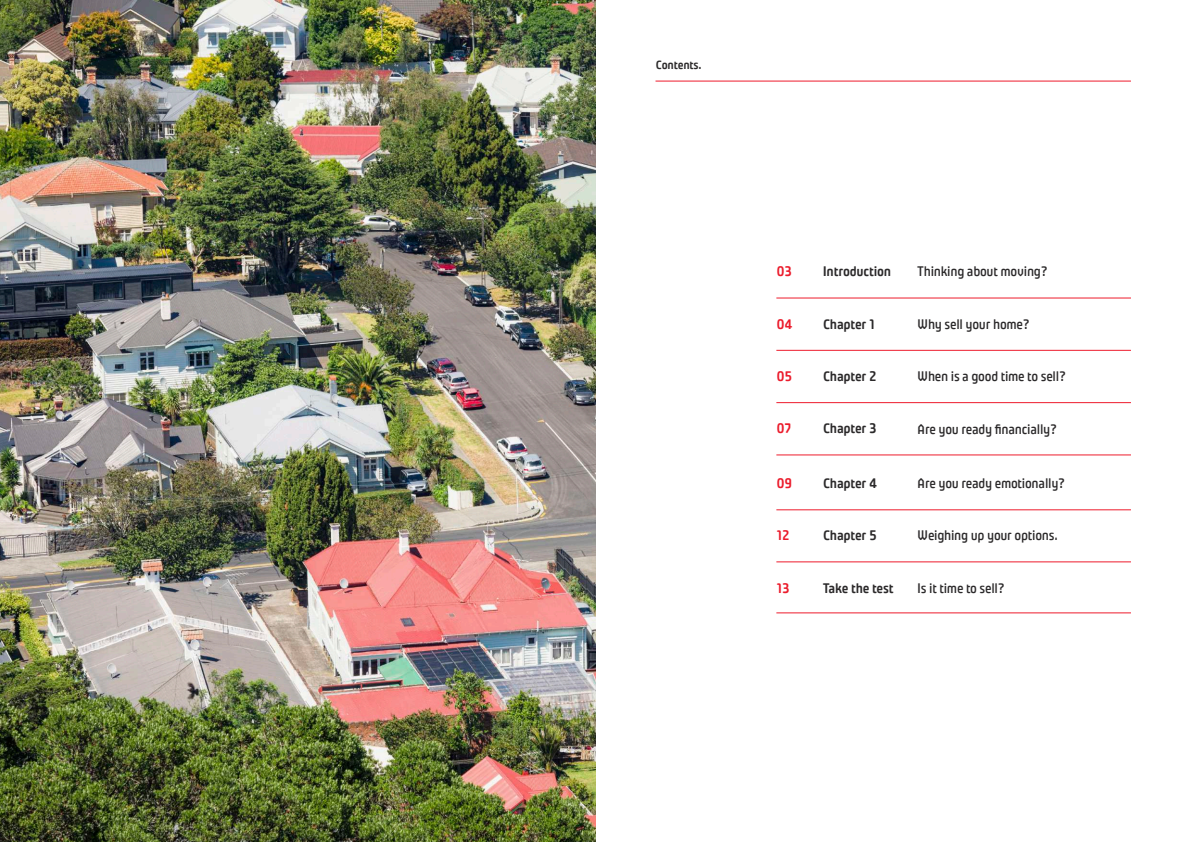
<style>
.page{position:relative;width:1191px;height:842px;background:#fff}
.page>*{position:absolute;margin:0;border:0;box-sizing:border-box;transform-origin:0 0}
.t1{font:500 13.8px "Plau";letter-spacing:-.02em;color:#2b292a}
.t2{font:700 13.8px "Plau";letter-spacing:-.02em;color:#2b292a}
.t3{font:700 13.8px "Plau";letter-spacing:-.02em;color:#eb1c2c}
.t4{font:700 12px "Plau";letter-spacing:-.02em;color:#2b292a}
</style>
<div class="page">
<img style="left:0;top:0;width:595px;height:842px">
<hr style="left:655px;top:81px;width:476px;height:1px;background:#ee1b2c">
<hr style="left:776px;top:350px;width:355px;height:1px;background:#ee1b2c">
<hr style="left:776px;top:298px;width:355px;height:1px;background:#ee1b2c">
<hr style="left:776px;top:402px;width:355px;height:1px;background:#ee1b2c">
<hr style="left:776px;top:455px;width:355px;height:1px;background:#ee1b2c">
<hr style="left:776px;top:510px;width:355px;height:1px;background:#ee1b2c">
<hr style="left:776px;top:562px;width:355px;height:1px;background:#ee1b2c">
<hr style="left:776px;top:613px;width:355px;height:1px;background:#ee1b2c">
<p class="t4" style="left:655px;top:58px;width:48px">Contents.</p>
<p class="t3" style="left:776px;top:263px;width:17px">03</p>
<p class="t2" style="left:822px;top:263px;width:70px">Introduction</p>
<p class="t1" style="left:917px;top:263px;width:132px">Thinking about moving?</p>
<p class="t3" style="left:776px;top:316px;width:17px">04</p>
<p class="t2" style="left:822px;top:316px;width:54px">Chapter 1</p>
<p class="t1" style="left:917px;top:316px;width:114px">Why sell your home?</p>
<p class="t3" style="left:776px;top:368px;width:17px">05</p>
<p class="t2" style="left:822px;top:368px;width:55px">Chapter 2</p>
<p class="t1" style="left:917px;top:368px;width:150px">When is a good time to sell?</p>
<p class="t3" style="left:776px;top:420px;width:16px">07</p>
<p class="t2" style="left:822px;top:420px;width:56px">Chapter 3</p>
<p class="t1" style="left:917px;top:421px;width:141px">Are you ready financially?</p>
<p class="t3" style="left:776px;top:475px;width:18px">09</p>
<p class="t2" style="left:822px;top:475px;width:56px">Chapter 4</p>
<p class="t1" style="left:917px;top:475px;width:149px">Are you ready emotionally?</p>
<p class="t3" style="left:776px;top:528px;width:15px">12</p>
<p class="t2" style="left:822px;top:528px;width:56px">Chapter 5</p>
<p class="t1" style="left:917px;top:528px;width:142px">Weighing up your options.</p>
<p class="t3" style="left:776px;top:580px;width:15px">13</p>
<p class="t2" style="left:822px;top:580px;width:72px">Take the test</p>
<p class="t1" style="left:917px;top:580px;width:89px">Is it time to sell?</p>
</div>
